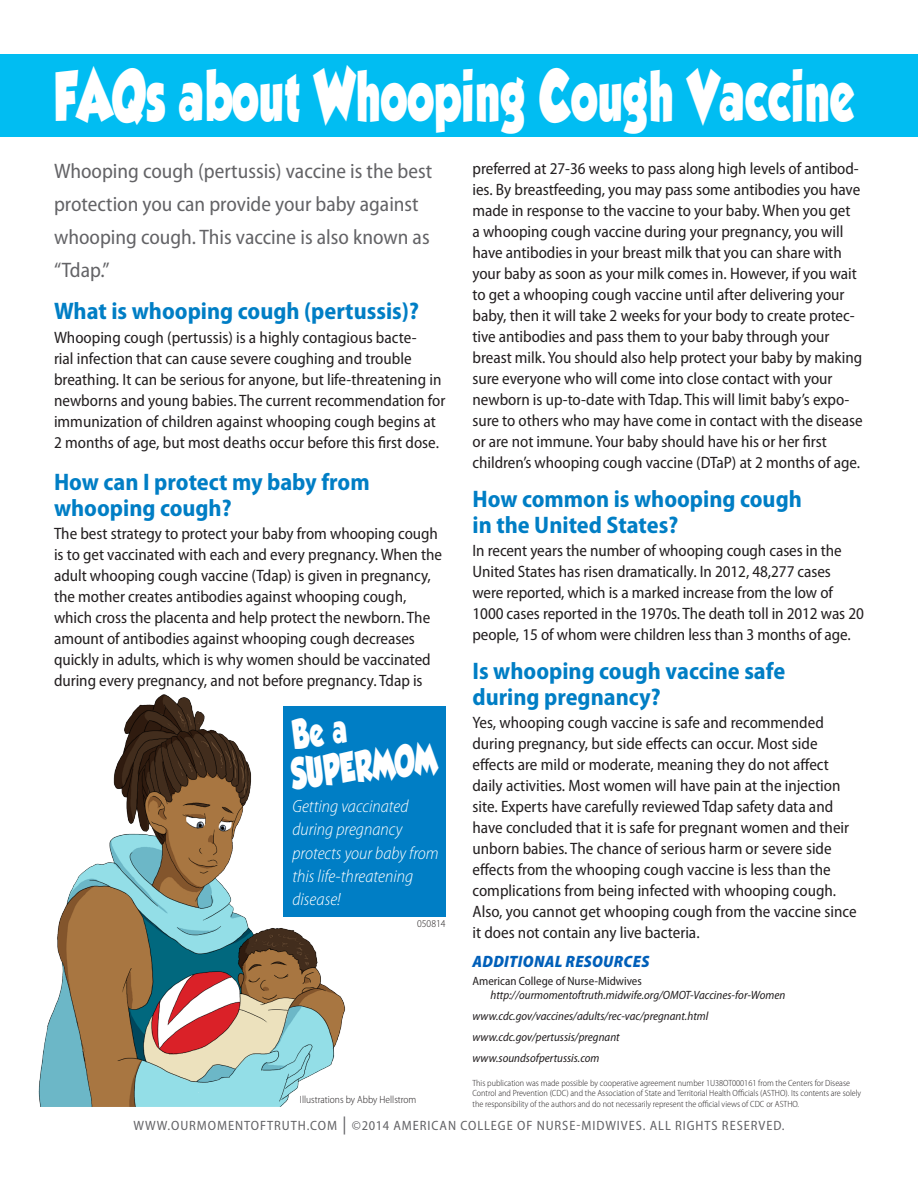
<style>
.page{position:relative;width:918px;height:1188px;background:#fff}
.page>*{position:absolute;margin:0;border:0;box-sizing:border-box;transform-origin:0 0}
.t1{font:63px "GROBOLD";letter-spacing:.03em;color:#fff;scale:.65 1}
.t2{font:38.1px "GROBOLD";color:#fff;scale:.65 1}
.Subhead_DkBlue{font:700 semi-condensed 24px/25.5px "Myriad Pro";color:#007ec5}
.Intro_Paragraph{font:semi-condensed 21px/33px "Myriad Pro";color:#636366}
.body_text{font:italic 300 semi-condensed 17.7px/23.2px "Myriad Pro";color:#fff}
.body_text-2{font:semi-condensed 16.5px/21px "Myriad Pro";color:#231f20}
.Subhead_11pt{font:italic 900 semi-condensed 16.5px "Myriad Pro";letter-spacing:.02em;color:#005fb9}
.t3{font:semi-condensed 13.5px "Myriad Pro";letter-spacing:.07em;color:#636366}
.References_no_bullet{font:italic semi-condensed 12px/14.2px "Myriad Pro";color:#231f20}
.credit{font:300 semi-condensed 10.5px "Myriad Pro";color:#231f20}
.credit-2{font:300 semi-condensed 9px/10.5px "Myriad Pro";color:#231f20}
.s1{font-style:normal}
.s2{font-size:18px}
</style>
<div class="page">
<img style="left:38px;top:694px;width:307px;height:413px">
<div style="left:0;top:55px;width:918px;height:82px;background:#01bdf2"></div>
<div style="left:283px;top:706px;width:163px;height:211px;background:#007ec5"></div>
<p class="t1" style="left:54px;top:59px;width:1233px">FAQs about Whooping Cough Vaccine</p>
<p class="Intro_Paragraph" style="left:54px;top:155px;width:380px">Whooping cough (pertussis) vaccine is the best protection you can provide your baby against whooping cough. This vaccine is also known as “Tdap.”</p>
<p class="Subhead_DkBlue" style="left:54px;top:299px;width:366px">What is whooping cough (pertussis)?</p>
<p class="body_text-2" style="left:54px;top:327px;width:393px">Whooping cough (pertussis) is a highly contagious bacte-<br>rial infection that can cause severe coughing and trouble breathing. It can be serious for anyone, but life-threatening in newborns and young babies. The current recommendation for immunization of children against whooping cough begins at 2 months of age, but most deaths occur before this first dose.</p>
<p class="Subhead_DkBlue" style="left:54px;top:470px;width:317px">How can I protect my baby from whooping cough?</p>
<p class="body_text-2" style="left:54px;top:523px;width:390px">The best strategy to protect your baby from whooping cough is to get vaccinated with each and every pregnancy. When the adult whooping cough vaccine (Tdap) is given in pregnancy, the mother creates antibodies against whooping cough, which cross the placenta and help protect the newborn. The amount of antibodies against whooping cough decreases quickly in adults, which is why women should be vaccinated during every pregnancy, and not before pregnancy. Tdap is</p>
<p class="t2" style="left:289px;top:751px;width:226px;rotate:-6deg">SUPERMOM</p>
<p class="body_text" style="left:292px;top:795px;width:148px">Getting vaccinated during pregnancy protects your baby from this life-threatening disease!</p>
<p class="credit" style="left:417px;top:918px;width:30px">050814</p>
<p class="credit" style="left:300px;top:1094px;width:118px">Illustrations by Abby Hellstrom</p>
<p class="body_text-2" style="left:472px;top:159px;width:392px">preferred at 27-36 weeks to pass along high levels of antibod&shy;ies. By breastfeeding, you may pass some antibodies you have made in response to the vaccine to your baby. When you get<br>a whooping cough vaccine during your pregnancy, you will have antibodies in your breast milk that you can share with your baby as soon as your milk comes in. However, if you wait to get a whooping cough vaccine until after delivering your baby, then it will take 2 weeks for your body to create protec&shy;tive antibodies and pass them to your baby through your breast milk. You should also help protect your baby by making sure everyone who will come into close contact with your newborn is up-to-date with Tdap. This will limit baby’s expo&shy;sure to others who may have come in contact with the disease or are not immune. Your baby should have his or her first children’s whooping cough vaccine (DTaP) at 2 months of age.</p>
<p class="Subhead_DkBlue" style="left:472px;top:487px;width:331px">How common is whooping cough in the United States?</p>
<p class="body_text-2" style="left:472px;top:541px;width:393px">In recent years the number of whooping cough cases in the United States has risen dramatically. In 2012, 48,277 cases were reported, which is a marked increase from the low of 1000 cases reported in the 1970s. The death toll in 2012 was 20 people, 15 of whom were children less than 3 months of age.</p>
<p class="Subhead_DkBlue" style="left:472px;top:659px;width:314px">Is whooping cough vaccine safe during pregnancy?</p>
<p class="body_text-2" style="left:472px;top:713px;width:386px">Yes, whooping cough vaccine is safe and recommended during pregnancy, but side effects can occur. Most side effects are mild or moderate, meaning they do not affect daily activities. Most women will have pain at the injection site. Experts have carefully reviewed Tdap safety data and have concluded that it is safe for pregnant women and their unborn babies. The chance of serious harm or severe side effects from the whooping cough vaccine is less than the complications from being infected with whooping cough.<br>Also, you cannot get whooping cough from the vaccine since it does not contain any live bacteria.</p>
<p class="Subhead_11pt" style="left:473px;top:953px;width:178px">ADDITIONAL RESOURCES</p>
<p class="References_no_bullet" style="left:490px;top:974px;width:296px;text-indent:-18px"><span class="s1">American College of Nurse-Midwives </span>http://ourmomentoftruth.midwife.org/OMOT-Vaccines-for-Women</p>
<p class="References_no_bullet" style="left:472px;top:1009px;width:237px">www.cdc.gov/vaccines/adults/rec-vac/pregnant.html</p>
<p class="References_no_bullet" style="left:472px;top:1030px;width:149px">www.cdc.gov/pertussis/pregnant</p>
<p class="References_no_bullet" style="left:472px;top:1051px;width:128px">www.soundsofpertussis.com</p>
<p class="credit-2" style="left:472px;top:1078px;width:390px">This publication was made possible by cooperative agreement number 1U38OT000161 from the Centers for Disease<br>Control and Prevention (CDC) and the Association of State and Territorial Health Officials (ASTHO). Its contents are solely the responsibility of the authors and do not necessarily represent the official views of CDC or ASTHO.</p>
<p class="t3" style="left:133px;top:1118px;width:653px">WWW.OURMOMENTOFTRUTH.COM <span class="s2">|</span> ©2014 AMERICAN COLLEGE OF NURSE-MIDWIVES. ALL RIGHTS RESERVED.</p>
</div>
